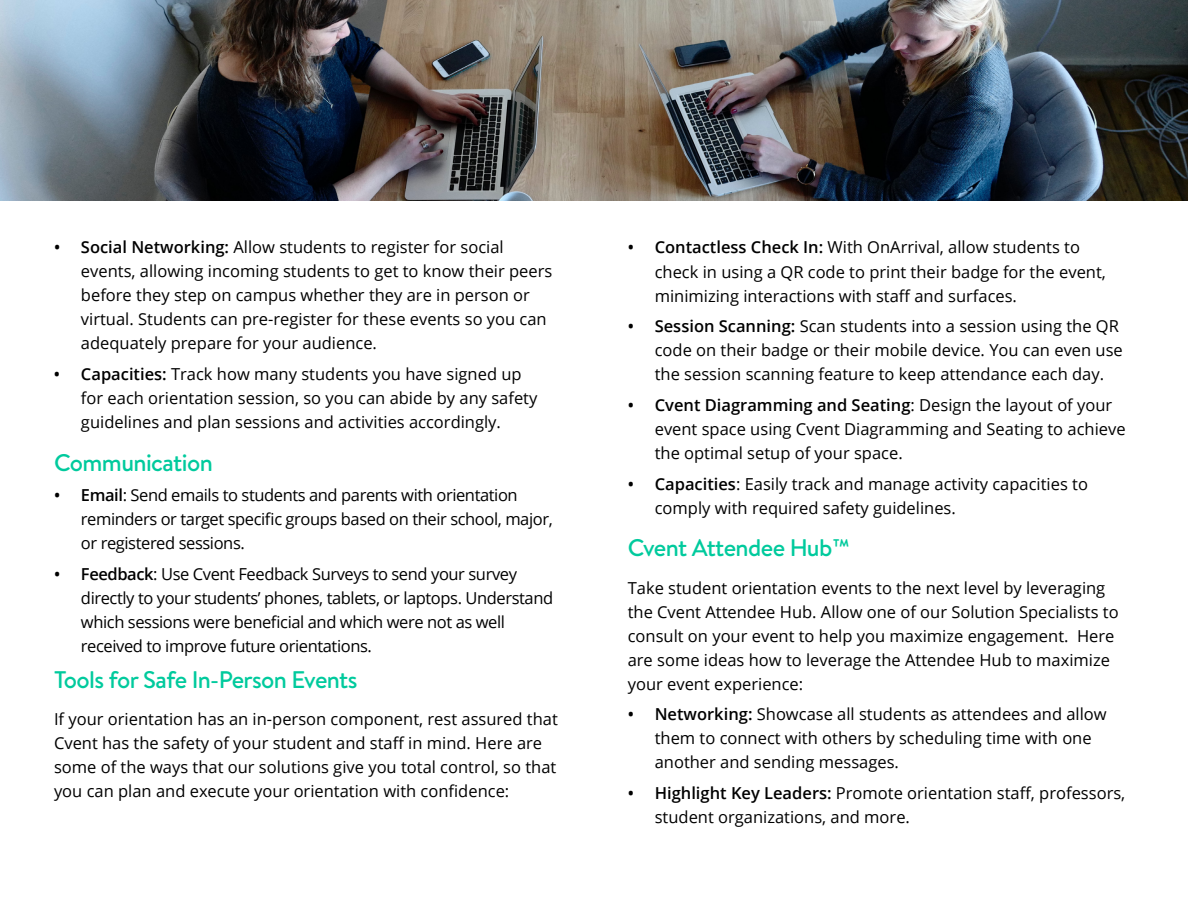
<style>
.page{position:relative;width:1188px;height:918px;background:#fff}
.page>*{position:absolute;margin:0;border:0;box-sizing:border-box;transform-origin:0 0}
.t1{font:500 24px "Brandon Text";letter-spacing:-.025em;color:#00ca9d}
.t2{font:16.5px/24px "Open Sans";color:#000}
.t3{font:16.5px/24px "Open Sans";letter-spacing:-.025em;color:#000}
.s1{font-weight:600}
</style>
<div class="page">
<img style="left:0;top:0;width:1188px;height:201px">
<p class="t2" style="left:81px;top:235px;width:473px;text-indent:-27px"><span class="s1">• Social Networking:</span> Allow students to register for social events, allowing incoming students to get to know their peers before they step on campus whether they are in person or virtual. Students can pre-register for these events so you can adequately prepare for your audience.</p>
<p class="t2" style="left:81px;top:362px;width:458px;text-indent:-27px"><span class="s1">• Capacities:</span> Track how many students you have signed up for each orientation session, so you can abide by any safety guidelines and plan sessions and activities accordingly.</p>
<h1 class="t1" style="left:54px;top:446px;width:160px">Communication</h1>
<p class="t3" style="left:81px;top:483px;width:473px;text-indent:-27px"><span class="s1">• Email</span>: Send emails to students and parents with orientation reminders or target specific groups based on their school, major, or registered sessions.</p>
<p class="t3" style="left:81px;top:562px;width:474px;text-indent:-27px"><span class="s1">• Feedback</span>: Use Cvent Feedback Surveys to send your survey directly to your students’ phones, tablets, or laptops. Understand which sessions were beneficial and which were not as well received to improve future orientations.</p>
<h1 class="t1" style="left:54px;top:663px;width:305px">Tools for Safe In-Person Events</h1>
<p class="t2" style="left:54px;top:707px;width:505px">If your orientation has an in-person component, rest assured that Cvent has the safety of your student and staff in mind. Here are some of the ways that our solutions give you total control, so that you can plan and execute your orientation with confidence:</p>
<p class="t2" style="left:655px;top:235px;width:453px;text-indent:-27px"><span class="s1">• Contactless Check In:</span> With OnArrival, allow students to check in using a QR code to print their badge for the event, minimizing interactions with staff and surfaces.</p>
<p class="t2" style="left:655px;top:314px;width:470px;text-indent:-27px"><span class="s1">• Session Scanning:</span> Scan students into a session using the QR code on their badge or their mobile device. You can even use the session scanning feature to keep attendance each day.</p>
<p class="t2" style="left:655px;top:393px;width:472px;text-indent:-27px"><span class="s1">• Cvent Diagramming and Seating</span>: Design the layout of your event space using Cvent Diagramming and Seating to achieve the optimal setup of your space.</p>
<p class="t2" style="left:655px;top:471px;width:435px;text-indent:-27px"><span class="s1">• Capacities</span>: Easily track and manage activity capacities to comply with required safety guidelines.</p>
<h1 class="t1" style="left:628px;top:531px;width:224px">Cvent Attendee Hub™</h1>
<p class="t2" style="left:628px;top:575px;width:493px">Take student orientation events to the next level by leveraging the Cvent Attendee Hub. Allow one of our Solution Specialists to consult on your event to help you maximize engagement. Here are some ideas how to leverage the Attendee Hub to maximize your event experience:</p>
<p class="t2" style="left:655px;top:702px;width:454px;text-indent:-27px"><span class="s1">• Networking:</span> Showcase all students as attendees and allow them to connect with others by scheduling time with one another and sending messages.</p>
<p class="t2" style="left:655px;top:781px;width:472px;text-indent:-27px"><span class="s1">• Highlight Key Leaders:</span> Promote orientation staff, professors, student organizations, and more.</p>
</div>
